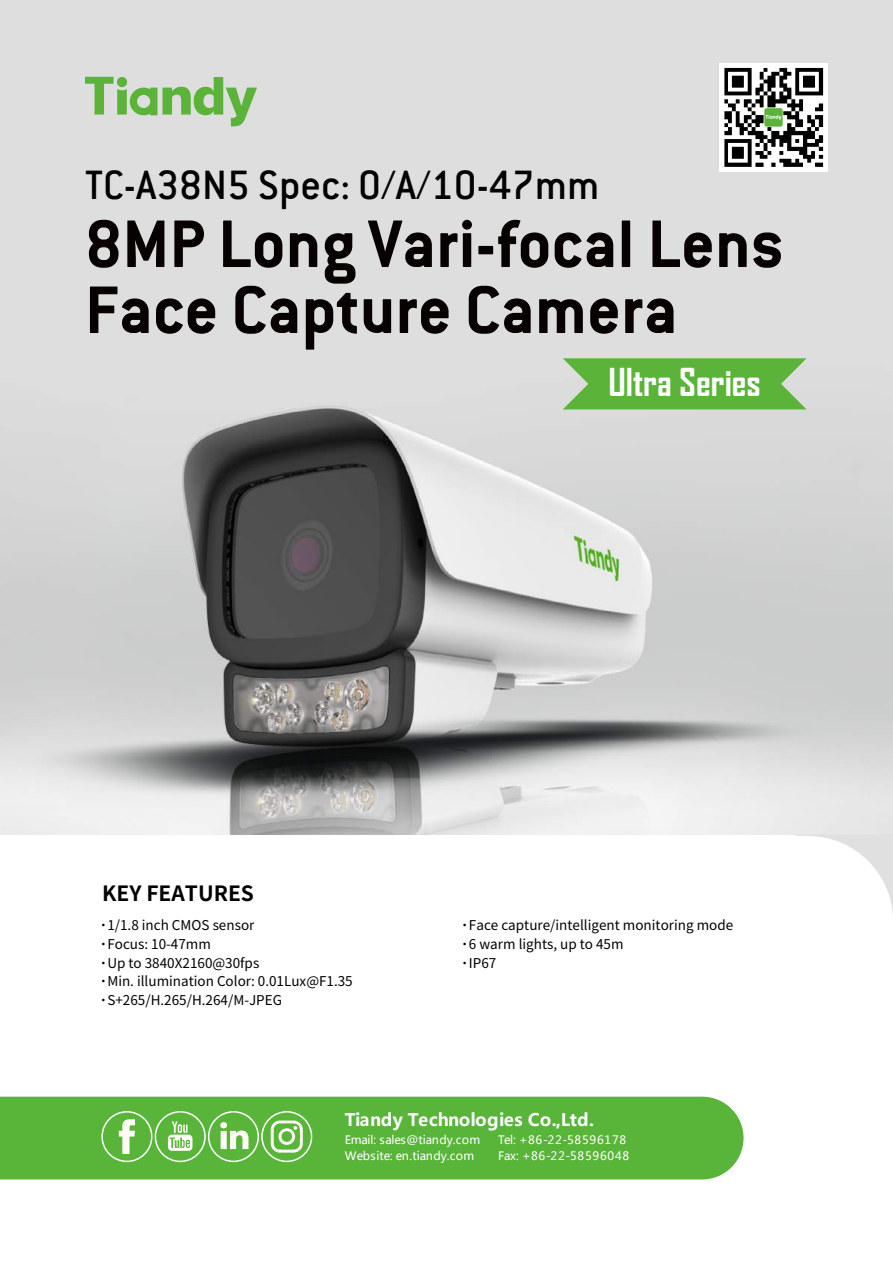
<style>
.page{position:relative;width:893px;height:1263px;background:#fff}
.page>*{position:absolute;margin:0;border:0;box-sizing:border-box;transform-origin:0 0}
.t1{font:700 73.8px/66px "Conduit ITC Std";color:#070102}
.t2{font:500 45px "Conduit ITC";color:#010101}
.t3{font:700 36.9px "Agency FB";color:#fff}
.t4{font:700 21px "Source Han Sans CN";color:#000}
.t5{font:700 17.25px "Microsoft Ya Hei";letter-spacing:.005em;color:#fff}
.t6{font:13.5px/18.6px "Source Han Sans CN";color:#000}
.t7{font:11.55px/15.8px "Microsoft Ya Hei";letter-spacing:.015em;color:#fff}
.t8{font:11.55px/16px "Microsoft Ya Hei";letter-spacing:.065em;color:#fff}
.s1{font-weight:700}
</style>
<div class="page">
<img style="left:0;top:0;width:893px;height:835px">
<svg style="left:796px;top:834px;width:97px;height:80px"></svg>
<div style="left:0;top:1097px;width:743px;height:82px;background:#58b539"></div>
<div style="left:101px;top:1111px;width:51px;height:51px;border:2px solid #fff;border-radius:50%"></div>
<svg style="left:119px;top:1119px;width:16px;height:35px"></svg>
<div style="left:155px;top:1111px;width:51px;height:51px;border:2px solid #fff;border-radius:50%"></div>
<svg style="left:168px;top:1121px;width:24px;height:30px"></svg>
<div style="left:208px;top:1111px;width:51px;height:51px;border:2px solid #fff;border-radius:50%"></div>
<svg style="left:220px;top:1122px;width:28px;height:27px"></svg>
<div style="left:261px;top:1111px;width:51px;height:51px;border:2px solid #fff;border-radius:50%"></div>
<svg style="left:271px;top:1120px;width:32px;height:33px"></svg>
<svg style="left:85px;top:77px;width:172px;height:49px;background:#abcd9e"></svg>
<svg style="left:563px;top:358px;width:243px;height:51px;background:#69b84a"></svg>
<div style="left:719px;top:63px;width:109px;height:109px;background:#fff"></div>
<svg style="left:724px;top:68px;width:99px;height:99px"></svg>
<h2 class="t2" style="left:85px;top:158px;width:516px">TC-A38N5 Spec: 0/A/10-47mm</h2>
<h1 class="t1" style="left:85px;top:209px;width:701px">8MP Long Vari-focal Lens<br>Face Capture Camera</h1>
<h3 class="t3" style="left:608px;top:360px;width:154px">Ultra Series</h3>
<h3 class="t4" style="left:102px;top:882px;width:153px">KEY FEATURES</h3>
<p class="t6" style="left:99px;top:916px;width:255px"><span class="s1">·</span>1/1.8 inch CMOS sensor<br><span class="s1">·</span>Focus: 10-47mm<br><span class="s1">·</span>Up to 3840X2160@30fps<br><span class="s1">·</span>Min. illumination Color: 0.01Lux@F1.35 <span class="s1">·</span>S+265/H.265/H.264/M-JPEG</p>
<p class="t6" style="left:461px;top:916px;width:274px"><span class="s1">·</span>Face capture/intelligent monitoring mode <span class="s1">·</span>6 warm lights, up to 45m<br><span class="s1">·</span>IP67</p>
<p class="t5" style="left:345px;top:1108px;width:251px">Tiandy Technologies Co.,Ltd.</p>
<p class="t7" style="left:345px;top:1131px;width:137px">Email: sales@tiandy.com<br>Website: en.tiandy.com</p>
<p class="t8" style="left:498px;top:1131px;width:133px">Tel: +86-22-58596178<br>Fax: +86-22-58596048</p>
</div>
